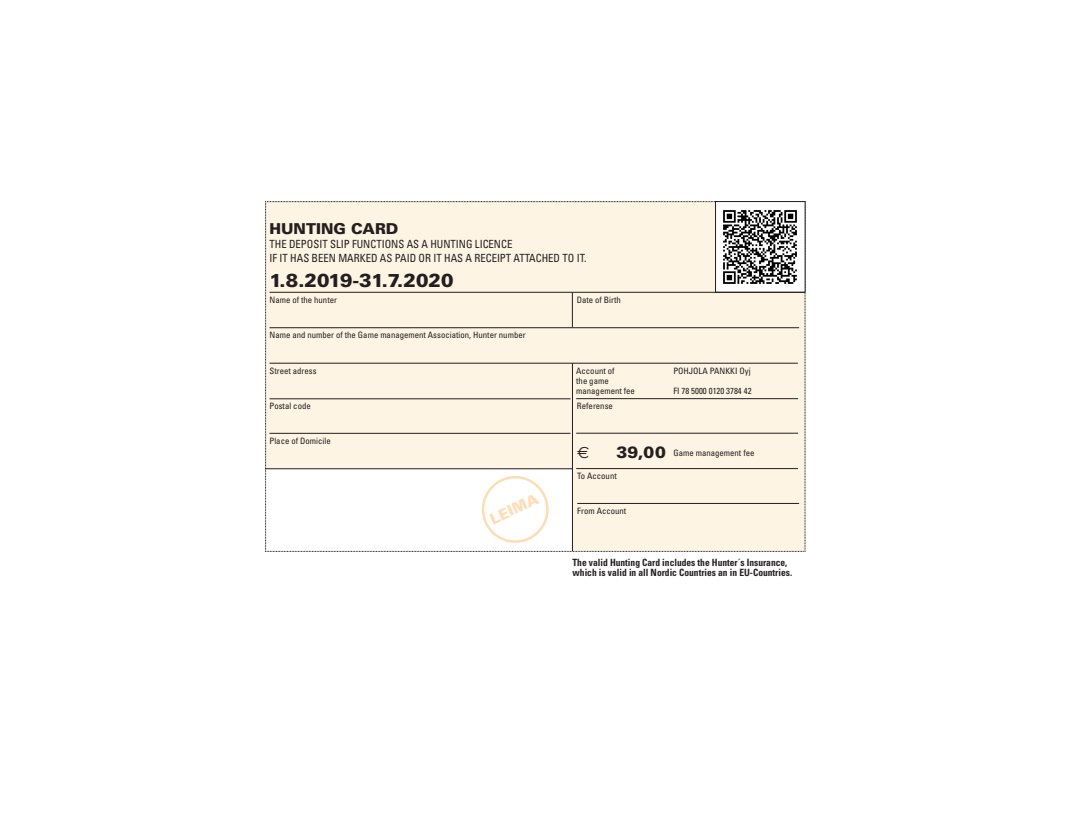
<style>
.page{position:relative;width:1088px;height:830px;background:#fff}
.page>*{position:absolute;margin:0;border:0;box-sizing:border-box;transform-origin:0 0}
.t1{font:900 18.75px "Univers";color:#231f20}
.t2{font:900 16.25px "Univers";color:#231f20}
.t3{font:16.25px "Euro Sans";color:#231f20}
.t4{font:900 15px "Univers";color:#231f20}
.t5{font:900 15px "Univers";color:#feddb4}
.t6{font:condensed 11.25px "Univers";color:#231f20;scale:.95 1}
.t7{font:700 condensed 10px/10px "Univers";color:#231f20;scale:.95 1}
.t8{font:condensed 8.75px "Univers";color:#231f20}
</style>
<div class="page">
<svg style="left:265px;top:201px;width:540px;height:350px;background:#fbf3e5"></svg>
<div style="left:482px;top:475px;width:67px;height:67px;border:2px solid #feddb4;border-radius:50%"></div>
<hr style="left:269px;top:327px;width:530px;height:1px;background:#231f20">
<hr style="left:269px;top:363px;width:529px;height:1px;background:#231f20">
<hr style="left:269px;top:398px;width:301px;height:1px;background:#231f20">
<hr style="left:572px;top:292px;width:1px;height:35px;background:#231f20">
<hr style="left:577px;top:503px;width:222px;height:1px;background:#231f20">
<hr style="left:576px;top:398px;width:222px;height:1px;background:#231f20">
<hr style="left:576px;top:432px;width:222px;height:1px;background:#231f20">
<hr style="left:576px;top:468px;width:222px;height:1px;background:#231f20">
<hr style="left:265px;top:468px;width:307px;height:1px;background:#231f20">
<hr style="left:269px;top:433px;width:301px;height:1px;background:#231f20">
<hr style="left:572px;top:363px;width:1px;height:187px;background:#231f20">
<img style="left:717px;top:203px;width:86px;height:87px">
<div style="left:715px;top:201px;width:90px;height:91px;border:1px solid #231f20"></div>
<hr style="left:269px;top:292px;width:536px;height:1px;background:#231f20">
<p class="t4" style="left:269px;top:219px;width:130px">HUNTING CARD</p>
<p class="t6" style="left:269px;top:237px;width:257px">THE DEPOSIT SLIP FUNCTIONS AS A HUNTING LICENCE</p>
<p class="t6" style="left:269px;top:250px;width:335px">IF IT HAS BEEN MARKED AS PAID OR IT HAS A RECEIPT ATTACHED TO IT.</p>
<p class="t8" style="left:269px;top:294px;width:69px">Name of the hunter</p>
<p class="t8" style="left:577px;top:294px;width:46px">Date of Birth</p>
<p class="t8" style="left:269px;top:329px;width:258px">Name and number of the Game management Association, Hunter number</p>
<p class="t8" style="left:269px;top:365px;width:49px">Street adress</p>
<p class="t8" style="left:269px;top:400px;width:43px">Postal code</p>
<p class="t8" style="left:577px;top:400px;width:37px">Referense</p>
<p class="t8" style="left:269px;top:435px;width:63px">Place of Domicile</p>
<p class="t3" style="left:577px;top:442px;width:14px">e</p>
<p class="t2" style="left:616px;top:442px;width:51px">39,00</p>
<p class="t8" style="left:577px;top:470px;width:41px">To Account</p>
<p class="t8" style="left:577px;top:505px;width:51px">From Account</p>
<p class="t1" style="left:269px;top:268px;width:186px">1.8.2019-31.7.2020</p>
<p class="t8" style="left:576px;top:365px;width:40px">Account of</p>
<p class="t8" style="left:576px;top:375px;width:34px">the game</p>
<p class="t8" style="left:576px;top:385px;width:60px">management fee</p>
<p class="t5" style="left:487px;top:511px;width:53px;rotate:-25deg">LEIMA</p>
<p class="t8" style="left:673px;top:365px;width:79px">POHJOLA PANKKI Oyj</p>
<p class="t8" style="left:673px;top:385px;width:80px">FI 78 5000 0120 3784 42</p>
<p class="t8" style="left:673px;top:447px;width:83px">Game management fee</p>
<p class="t7" style="left:572px;top:556px;width:233px">The valid Hunting Card includes the Hunter´s Insurance, which is valid in all Nordic Countries an in EU-Countries.</p>
</div>
